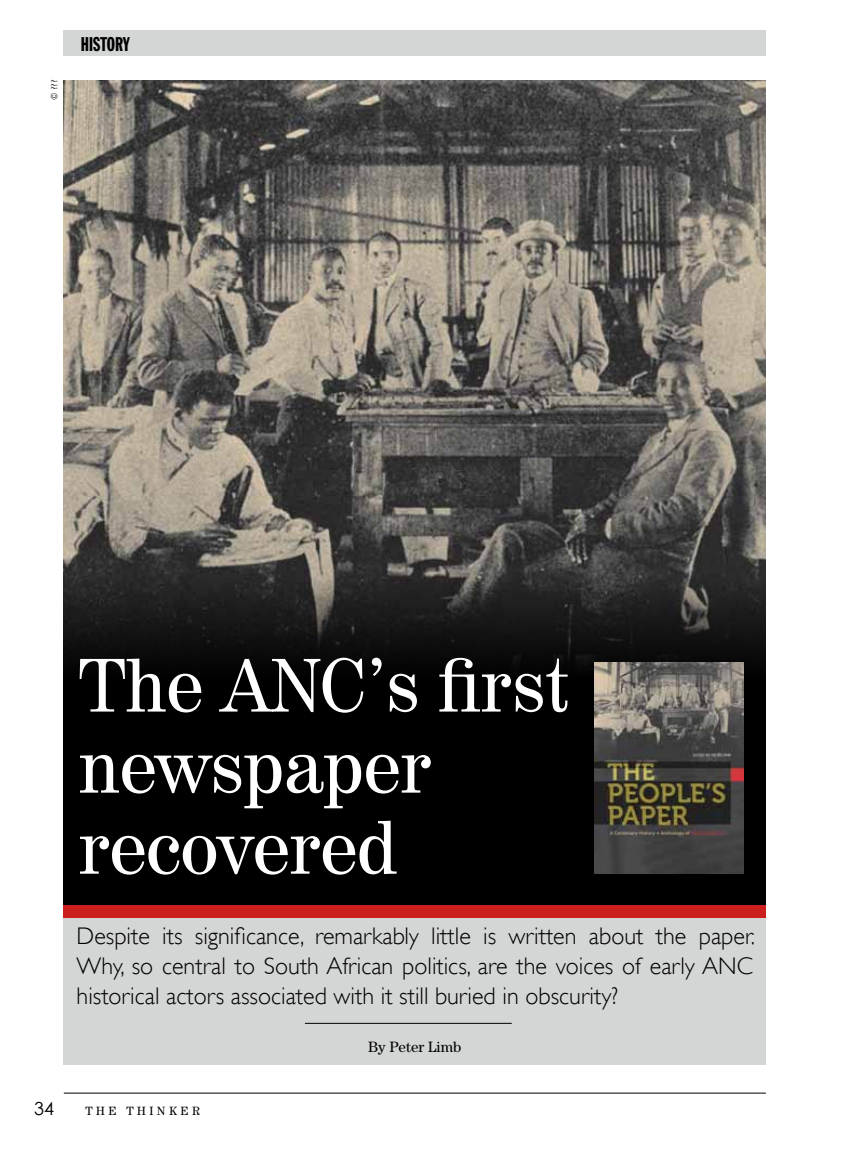
<style>
.page{position:relative;width:851px;height:1149px;background:#fff}
.page>*{position:absolute;margin:0;border:0;box-sizing:border-box;transform-origin:0 0}
.t1{font:75px/81px "Century 725 BT";letter-spacing:-.01em;color:#fff}
.t2{font:300 24px/30px "Gill Sans";color:#000;text-align:justify}
.t3{font:19.5px "Franklin Gothic Extra Cond";color:#000}
.t4{font:18px "Century Gothic";color:#000}
.t5{font:15px "Century";color:#000}
.t6{font:12px "Century";letter-spacing:.29em;color:#000}
.t7{font:9px "Zapf Humanist 601 BT";color:#000}
</style>
<div class="page">
<hr style="left:64px;top:1092px;width:701px;height:1px;background:#000">
<div style="left:64px;top:81px;width:701px;height:837px;background:#000"></div>
<img style="left:64px;top:81px;width:701px;height:661px">
<div style="left:64px;top:30px;width:701px;height:25px;background:#d4d5d5"></div>
<div style="left:64px;top:914px;width:701px;height:150px;background:#d4d5d5"></div>
<div style="left:64px;top:904px;width:701px;height:13px;background:#cc1f1d"></div>
<hr style="left:305px;top:1022px;width:206px;height:1px;background:#000">
<img style="left:594px;top:661px;width:149px;height:212px">
<p class="t7" style="left:49px;top:100px;width:22px;rotate:-90deg">© ???</p>
<p class="t3" style="left:81px;top:33px;width:50px">HISTORY</p>
<h1 class="t1" style="left:78px;top:643px;width:494px;text-indent:289px">’s first newspaper recovered</h1>
<h1 class="t1" style="left:78px;top:643px;width:192px">The anc</h1>
<p class="t2" style="left:77px;top:920px;width:680px">Despite its significance, remarkably little is written about the paper.<br>Why, so central to South African politics, are the voices of early ANC historical actors associated with it still buried in obscurity?</p>
<p class="t5" style="left:368px;top:1037px;width:95px">By Peter Limb</p>
<p class="t4" style="left:34px;top:1097px;width:21px">34</p>
<p class="t6" style="left:85px;top:1103px;width:116px">THE THINKER</p>
</div>
